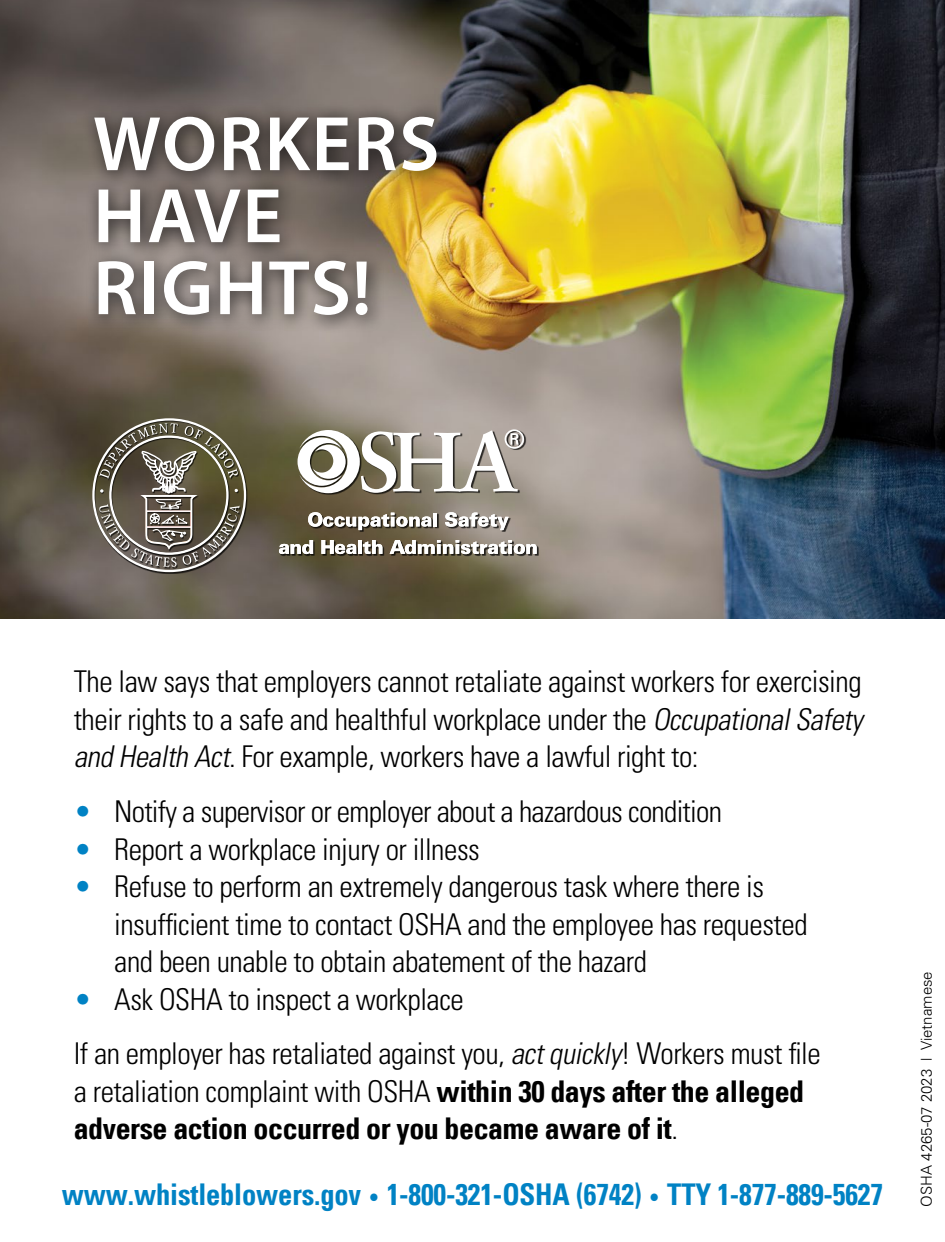
<style>
.page{position:relative;width:945px;height:1242px;background:#fff}
.page>*{position:absolute;margin:0;border:0;box-sizing:border-box;transform-origin:0 0}
.t1{font:600 78px/72px "Myriad Pro";letter-spacing:.02em;color:#fff}
.t2{font:300 condensed 30px/37.5px "Univers";letter-spacing:-.015em;color:#000}
.t3{font:700 condensed 30px "Univers";letter-spacing:-.005em;color:#0082c4;scale:.95 1}
.t4{font:300 15px "Univers";color:#000}
.s1{font-style:italic}
.s2{color:#0082c4}
.s3{font-weight:700}
.s4{font-size:21px}
</style>
<div class="page">
<img style="left:0;top:0;width:945px;height:618px">
<div style="left:82px;top:103px;width:373px;height:232px;background:#000;opacity:.75"></div>
<div style="left:94px;top:420px;width:444px;height:154px;background:#000;opacity:.75"></div>
<svg style="left:279px;top:540px;width:34px;height:14px"></svg>
<svg style="left:321px;top:540px;width:35px;height:14px"></svg>
<hr style="left:358px;top:540px;width:3px;height:14px;background:#fff">
<svg style="left:363px;top:540px;width:19px;height:14px"></svg>
<svg style="left:390px;top:540px;width:147px;height:14px"></svg>
<svg style="left:308px;top:512px;width:123px;height:18px"></svg>
<hr style="left:433px;top:513px;width:4px;height:13px;background:#fff">
<svg style="left:445px;top:512px;width:64px;height:18px"></svg>
<svg style="left:298px;top:429px;width:226px;height:64px"></svg>
<svg style="left:99px;top:423px;width:141px;height:144px;background:#716b5d"></svg>
<p class="t1" style="left:93px;top:106px;width:348px">WORKERS<br>HAVE<br>RIGHTS!</p>
<p class="t2" style="left:74px;top:663px;width:797px">The law says that employers cannot retaliate against workers for exercising their rights to a safe and healthful workplace under the <span class="s1">OccupationalSafety and Health Act</span>. For example, workers have a lawful right to:</p>
<p class="t2" style="left:74px;top:792px;width:650px"><span class="s2">•</span> Notify a supervisor or employer about a hazardous condition</p>
<p class="t2" style="left:74px;top:830px;width:408px"><span class="s2">•</span> Report a workplace injury or illness</p>
<p class="t2" style="left:114px;top:867px;width:695px;text-indent:-40px"><span class="s2">•</span> Refuse to perform an extremely dangerous task where there is insufficient time to contact OSHA and the employee has requested and been unable to obtain abatement of the hazard</p>
<p class="t2" style="left:74px;top:980px;width:392px"><span class="s2">•</span> Ask OSHA to inspect a workplace</p>
<p class="t2" style="left:74px;top:1035px;width:749px">If an employer has retaliated against you, <span class="s1">actquickly</span>! Workers must file a retaliation complaint with OSHA <span class="s3">within 30 days after the alleged adverse action occurred or you became aware of it</span>.</p>
<p class="t3" style="left:62px;top:1175px;width:866px">www.whistleblowers.gov <span class="s4">•</span> 1-800-321-OSHA (6742) <span class="s4">•</span> TTY 1-877-889-5627</p>
<p class="t4" style="left:917px;top:1207px;width:237px;rotate:-90deg">OSHA 4265-07 2023 | Vietnamese</p>
</div>
